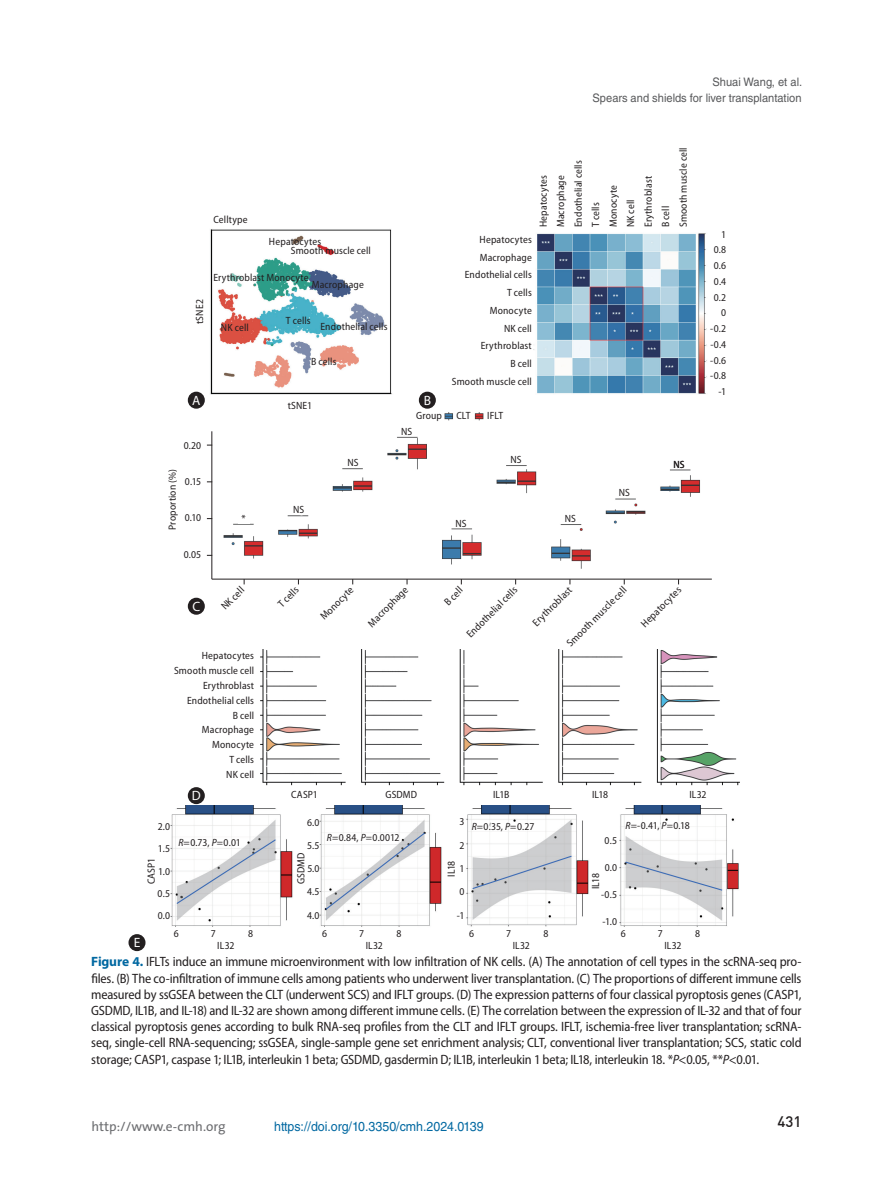
<style>
.page{position:relative;width:893px;height:1191px;background:#fff}
.page>*{position:absolute;margin:0;border:0;box-sizing:border-box;transform-origin:0 0}
.t1{font:15px "Dinmed";color:#231f20}
.t2{font:semi-condensed 13.5px/16.2px "Myriad Pro";letter-spacing:-.02em;color:#231f20;text-align:justify}
.t3{font:13.5px "The Sans";color:#6c6d70}
.t4{font:13.5px "Myriad Pro";color:#fff}
.t5{font:13.05px "Helvetica LT Std";color:#0168a1;scale:.95 1}
.t6{font:11.7px/15.8px "Helvetica LT Std";color:#57585a;text-align:right;scale:.95 1}
.t7{font:semi-condensed 10.5px/15.8px "Myriad Pro";letter-spacing:.01em;color:#231f20;text-align:right}
.s1{font-style:italic}
.s2{font-weight:700;font-stretch:normal;color:#0168a1}
</style>
<div class="page">
<img style="left:170px;top:229px;width:570px;height:698px">
<div style="left:238px;top:513px;width:11px;height:10px;background:#fff"></div>
<hr style="left:211px;top:431px;width:1px;height:148px;background:#231f20">
<hr style="left:212px;top:579px;width:500px;height:1px;background:#231f20">
<div style="left:188px;top:392px;width:17px;height:17px;background:#231f20;border-radius:50%"></div>
<div style="left:188px;top:597px;width:17px;height:17px;background:#231f20;border-radius:50%"></div>
<div style="left:188px;top:787px;width:17px;height:17px;background:#231f20;border-radius:50%"></div>
<div style="left:128px;top:934px;width:18px;height:17px;background:#231f20;border-radius:50%"></div>
<div style="left:419px;top:392px;width:17px;height:17px;background:#231f20;border-radius:50%"></div>
<p class="t6" style="left:593px;top:74px;width:222px">Shuai Wang, et al.<br>Spears and shields for liver transplantation</p>
<p class="t7" style="left:192px;top:324px;width:26px;rotate:-90deg">tSNE2</p>
<p class="t7" style="left:213px;top:211px;width:36px">Celltype</p>
<p class="t7" style="left:269px;top:233px;width:54px">Hepatocytes</p>
<p class="t7" style="left:213px;top:269px;width:97px">Erythroblast Monocyte</p>
<p class="t7" style="left:291px;top:242px;width:81px">Smooth muscle cell</p>
<p class="t7" style="left:312px;top:277px;width:54px">Macrophage</p>
<p class="t7" style="left:320px;top:318px;width:68px">Endothelial cells</p>
<p class="t7" style="left:286px;top:313px;width:26px">T cells</p>
<p class="t7" style="left:221px;top:319px;width:29px">NK cell</p>
<p class="t7" style="left:311px;top:353px;width:27px">B cells</p>
<p class="t4" style="left:192px;top:392px;width:9px">A</p>
<p class="t7" style="left:288px;top:397px;width:26px">tSNE1</p>
<p class="t7" style="left:184px;top:437px;width:19px">0.20</p>
<p class="t7" style="left:185px;top:473px;width:18px">0.15</p>
<p class="t7" style="left:185px;top:510px;width:18px">0.10</p>
<p class="t7" style="left:184px;top:546px;width:19px">0.05</p>
<p class="t7" style="left:164px;top:530px;width:62px;rotate:-90deg">Proportion (%)</p>
<p class="t7" style="left:242px;top:510px;width:6px">*</p>
<p class="t7" style="left:293px;top:501px;width:13px">NS</p>
<p class="t7" style="left:347px;top:454px;width:13px">NS</p>
<p class="t4" style="left:424px;top:392px;width:9px">B</p>
<p class="t7" style="left:452px;top:230px;width:81px;line-height:17.7px">Hepatocytes<br>Macrophage<br>Endothelial cells<br>T cells<br>Monocyte<br>NK cell<br>Erythroblast<br>B cell<br>Smooth muscle cell</p>
<p class="t7" style="left:416px;top:408px;width:27px">Group</p>
<p class="t7" style="left:456px;top:408px;width:16px">CLT</p>
<p class="t7" style="left:487px;top:408px;width:18px">IFLT</p>
<p class="t7" style="left:401px;top:423px;width:13px">NS</p>
<p class="t7" style="left:534px;top:227px;width:81px;line-height:17.5px;text-align:left;rotate:-90deg">Hepatocytes<br>Macrophage<br>Endothelial cells<br>T cells<br>Monocyte<br>NK cell<br>Erythroblast<br>B cell<br>Smooth muscle cell</p>
<p class="t7" style="left:510px;top:451px;width:13px">NS</p>
<p class="t7" style="left:673px;top:456px;width:13px">NS</p>
<p class="t7" style="left:455px;top:515px;width:13px">NS</p>
<p class="t7" style="left:565px;top:510px;width:13px">NS</p>
<p class="t7" style="left:619px;top:485px;width:13px">NS</p>
<p class="t4" style="left:192px;top:598px;width:8px">C</p>
<p class="t7" style="left:217px;top:602px;width:29px;rotate:-45deg">NK cell</p>
<p class="t7" style="left:274px;top:600px;width:26px;rotate:-45deg">T cells</p>
<p class="t7" style="left:316px;top:612px;width:44px;rotate:-45deg">Monocyte</p>
<p class="t7" style="left:364px;top:619px;width:54px;rotate:-45deg">Macrophage</p>
<p class="t7" style="left:440px;top:597px;width:23px;rotate:-45deg">B cell</p>
<p class="t7" style="left:463px;top:630px;width:68px;rotate:-45deg">Endothelial cells</p>
<p class="t7" style="left:529px;top:618px;width:53px;rotate:-45deg">Erythroblast</p>
<p class="t7" style="left:563px;top:639px;width:81px;rotate:-45deg">Smooth muscle cell</p>
<p class="t7" style="left:637px;top:619px;width:54px;rotate:-45deg">Hepatocytes</p>
<p class="t7" style="left:710px;top:226px;width:18px">1<br>0.8<br>0.6<br>0.4<br>0.2<br>0 -0.2 -0.4 -0.6 -0.8 -1</p>
<p class="t7" style="left:174px;top:648px;width:81px;line-height:14.9px">Hepatocytes<br>Smooth muscle cell<br>Erythroblast<br>Endothelial cells<br>B cell<br>Macrophage<br>Monocyte<br>T cells<br>NK cell</p>
<p class="t4" style="left:192px;top:787px;width:9px">D</p>
<p class="t7" style="left:291px;top:787px;width:28px">CASP1</p>
<p class="t7" style="left:385px;top:787px;width:33px">GSDMD</p>
<p class="t7" style="left:493px;top:787px;width:18px">IL1B</p>
<p class="t7" style="left:592px;top:787px;width:18px">IL18</p>
<p class="t7" style="left:689px;top:787px;width:19px">IL32</p>
<p class="t7" style="left:307px;top:814px;width:14px">6.0</p>
<p class="t7" style="left:307px;top:837px;width:14px">5.5</p>
<p class="t7" style="left:307px;top:860px;width:14px">5.0</p>
<p class="t7" style="left:307px;top:884px;width:14px">4.5</p>
<p class="t7" style="left:307px;top:907px;width:14px">4.0</p>
<p class="t7" style="left:158px;top:815px;width:14px;line-height:22.4px;text-align:justify">2.0<br>1.5<br>1.0<br>0.5<br>0.0</p>
<p class="t7" style="left:327px;top:829px;width:74px"><span class="s1">R</span>=0.84, <span class="s1">P</span>=0.0012</p>
<p class="t7" style="left:178px;top:834px;width:64px"><span class="s1">R</span>=0.73, <span class="s1">P</span>=0.01</p>
<p class="t7" style="left:143px;top:884px;width:28px;rotate:-90deg">CASP1</p>
<p class="t7" style="left:293px;top:884px;width:33px;rotate:-90deg">GSDMD</p>
<p class="t7" style="left:459px;top:814px;width:6px">3</p>
<p class="t7" style="left:459px;top:837px;width:6px">2</p>
<p class="t7" style="left:459px;top:860px;width:6px">1</p>
<p class="t7" style="left:459px;top:884px;width:6px">0</p>
<p class="t7" style="left:457px;top:907px;width:9px">-1</p>
<p class="t7" style="left:472px;top:818px;width:64px"><span class="s1">R</span>=0.35, <span class="s1">P</span>=0.27</p>
<p class="t7" style="left:625px;top:817px;width:66px"><span class="s1">R</span>=-0.41, <span class="s1">P</span>=0.18</p>
<p class="t7" style="left:605px;top:833px;width:14px">0.5</p>
<p class="t7" style="left:605px;top:859px;width:14px">0.0</p>
<p class="t7" style="left:601px;top:886px;width:18px">-0.5</p>
<p class="t7" style="left:602px;top:913px;width:16px">-1.0</p>
<p class="t7" style="left:443px;top:876px;width:18px;rotate:-90deg">IL18</p>
<p class="t7" style="left:587px;top:889px;width:18px;rotate:-90deg">IL18</p>
<p class="t4" style="left:134px;top:934px;width:7px">E</p>
<p class="t7" style="left:248px;top:925px;width:6px">8</p>
<p class="t7" style="left:396px;top:925px;width:6px">8</p>
<p class="t7" style="left:543px;top:925px;width:6px">8</p>
<p class="t7" style="left:695px;top:925px;width:6px">8</p>
<p class="t7" style="left:174px;top:925px;width:6px">6</p>
<p class="t7" style="left:211px;top:925px;width:6px">7</p>
<p class="t7" style="left:322px;top:925px;width:6px">6</p>
<p class="t7" style="left:359px;top:925px;width:6px">7</p>
<p class="t7" style="left:469px;top:925px;width:6px">6</p>
<p class="t7" style="left:506px;top:925px;width:6px">7</p>
<p class="t7" style="left:621px;top:925px;width:6px">6</p>
<p class="t7" style="left:658px;top:925px;width:6px">7</p>
<p class="t7" style="left:217px;top:937px;width:19px">IL32</p>
<p class="t7" style="left:366px;top:937px;width:19px">IL32</p>
<p class="t7" style="left:513px;top:937px;width:19px">IL32</p>
<p class="t7" style="left:664px;top:937px;width:19px">IL32</p>
<p class="t2" style="left:91px;top:953px;width:712px"><span class="s2">Figure 4.</span> IFLTs induce an immune microenvironment with low infiltration of NK cells. (A) The annotation of cell types in the scRNA-seq pro&shy;files. (B) The co-infiltration of immune cells among patients who underwent liver transplantation. (C) The proportions of different immune cells measured by ssGSEA between the CLT (underwent SCS) and IFLT groups. (D) The expression patterns of four classical pyroptosis genes (CASP1, GSDMD, IL1B, and IL-18) and IL-32 are shown among different immune cells. (E) The correlation between the expression of IL-32 and that of four classical pyroptosis genes according to bulk RNA-seq profiles from the CLT and IFLT groups. IFLT, ischemia-free liver transplantation; scRNA&shy;seq, single-cell RNA-sequencing; ssGSEA, single-sample gene set enrichment analysis; CLT, conventional liver transplantation; SCS, static cold storage; CASP1, caspase 1; IL1B, interleukin 1 beta; GSDMD, gasdermin D; IL1B, interleukin 1 beta; IL18, interleukin 18. *<span class="s1">P</span>&lt;0.05, **<span class="s1">P</span>&lt;0.01.</p>
<p class="t3" style="left:91px;top:1115px;width:136px">http://www.e-cmh.org</p>
<p class="t5" style="left:274px;top:1118px;width:222px">https://doi.org/10.3350/cmh.2024.0139</p>
<p class="t1" style="left:778px;top:1112px;width:25px">431</p>
</div>
